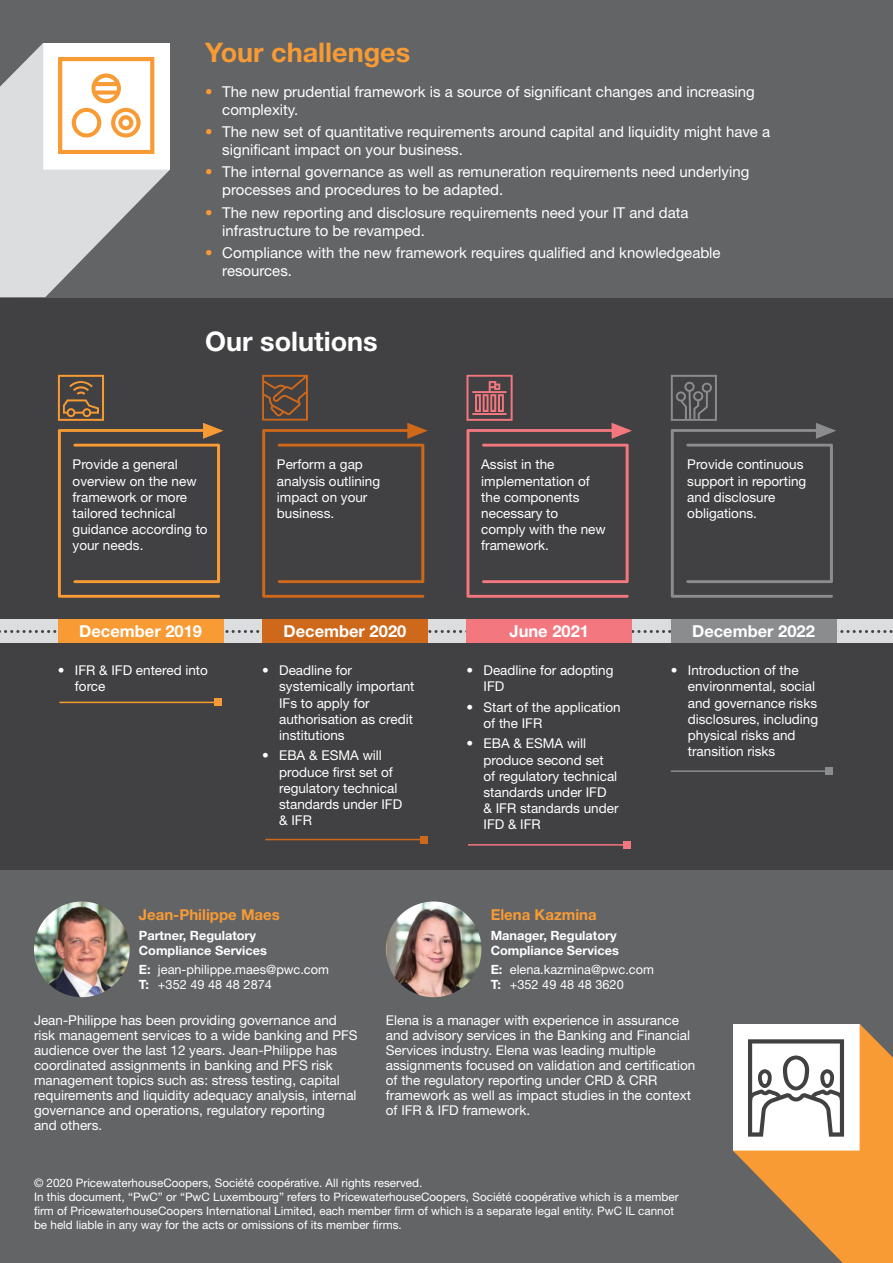
<style>
.page{position:relative;width:893px;height:1263px;background:#fff}
.page>*{position:absolute;margin:0;border:0;box-sizing:border-box;transform-origin:0 0}
.t1{font:700 27px "Helvetica Neue LT Std";color:#f89b34}
.t2{font:700 27px "Helvetica Neue LT Std";color:#fff}
.t3{font:700 16.5px "Helvetica Neue LT Std";color:#fff}
.t4{font:15px/18px "Helvetica Neue LT Std";color:#fff}
.t5{font:700 15px "Helvetica Neue LT Std";color:#f89b34}
.t6{font:13.5px/16.2px "Helvetica Neue LT Std";color:#fff}
.t7{font:12.75px/15px "Helvetica Neue LT Std";color:#fff}
.t8{font:700 12.75px/15px "Helvetica Neue LT Std";color:#fff}
.t9{font:11.7px/14.1px "Helvetica Neue LT Std";color:#fff}
.s1{color:#f89b34}
.s2{font-weight:700}
</style>
<div class="page">
<div style="left:0;top:870px;width:893px;height:393px;background:#636466"></div>
<div style="left:0;top:297px;width:893px;height:573px;background:#414042"></div>
<div style="left:0;top:620px;width:893px;height:23px;background:#dcddde"></div>
<div style="left:0;top:0;width:893px;height:297px;background:#636466"></div>
<svg style="left:0;top:43px;width:170px;height:254px"></svg>
<svg style="left:733px;top:1024px;width:160px;height:239px"></svg>
<svg style="left:58px;top:375px;width:165px;height:223px"></svg>
<svg style="left:262px;top:375px;width:166px;height:223px"></svg>
<svg style="left:466px;top:375px;width:166px;height:223px"></svg>
<svg style="left:671px;top:375px;width:165px;height:223px"></svg>
<svg style="left:0;top:630px;width:893px;height:3px"></svg>
<hr style="left:59px;top:702px;width:159px;height:1px;background:#f89b34">
<div style="left:214px;top:698px;width:8px;height:8px;background:#f89b34"></div>
<hr style="left:265px;top:839px;width:159px;height:1px;background:#ce681b">
<div style="left:420px;top:836px;width:8px;height:7px;background:#ce681b"></div>
<hr style="left:468px;top:844px;width:159px;height:2px;background:#f3777f">
<div style="left:623px;top:841px;width:8px;height:8px;background:#f3777f"></div>
<hr style="left:671px;top:770px;width:158px;height:2px;background:#8a8c8e">
<div style="left:825px;top:767px;width:8px;height:8px;background:#8a8c8e"></div>
<div style="left:58px;top:620px;width:165px;height:23px;background:#f89b34"></div>
<div style="left:262px;top:620px;width:166px;height:23px;background:#ce681b"></div>
<div style="left:466px;top:620px;width:166px;height:23px;background:#f3777f"></div>
<div style="left:671px;top:620px;width:165px;height:23px;background:#8a8c8e"></div>
<img style="left:34px;top:901px;width:96px;height:96px;border-radius:48px">
<img style="left:386px;top:901px;width:95px;height:96px;border-radius:48px">
<h1 class="t1" style="left:205px;top:35px;width:206px">Your challenges</h1>
<p class="t4" style="left:222px;top:82px;width:534px;text-indent:-17px"><span class="s1">•</span> The new prudential framework is a source of significant changes and increasing complexity.</p>
<p class="t4" style="left:222px;top:123px;width:549px;text-indent:-17px"><span class="s1">•</span> The new set of quantitative requirements around capital and liquidity might have a significant impact on your business.</p>
<p class="t4" style="left:222px;top:163px;width:529px;text-indent:-17px"><span class="s1">•</span> The internal governance as well as remuneration requirements need underlying processes and procedures to be adapted.</p>
<p class="t4" style="left:222px;top:203px;width:468px;text-indent:-17px"><span class="s1">•</span> The new reporting and disclosure requirements need your IT and data infrastructure to be revamped.</p>
<p class="t4" style="left:222px;top:243px;width:500px;text-indent:-17px"><span class="s1">•</span> Compliance with the new framework requires qualified and knowledgeable resources.</p>
<h1 class="t2" style="left:205px;top:325px;width:174px">Our solutions</h1>
<p class="t6" style="left:73px;top:456px;width:137px">Provide a general overview on the new framework or more tailored technical guidance according to your needs.</p>
<p class="t6" style="left:277px;top:456px;width:105px">Perform a gap analysis outlining impact on your business.</p>
<p class="t6" style="left:481px;top:456px;width:126px">Assist in the implementation of the components necessary to comply with the new framework.</p>
<p class="t6" style="left:687px;top:456px;width:121px">Provide continuous support in reporting and disclosure obligations.</p>
<p class="t3" style="left:79px;top:621px;width:124px">December 2019</p>
<p class="t3" style="left:283px;top:621px;width:124px">December 2020</p>
<p class="t3" style="left:509px;top:621px;width:81px">June 2021</p>
<p class="t3" style="left:692px;top:621px;width:124px">December 2022</p>
<p class="t6" style="left:75px;top:662px;width:135px;text-indent:-17px">• IFR &amp; IFD entered into force</p>
<p class="t6" style="left:279px;top:662px;width:137px;text-indent:-17px">• Deadline for systemically important<br>IFs to apply for authorisation as credit institutions</p>
<p class="t6" style="left:279px;top:747px;width:125px;text-indent:-17px">• EBA &amp; ESMA will produce first set of regulatory technical standards under IFD &amp; IFR</p>
<p class="t6" style="left:483px;top:662px;width:132px;text-indent:-17px">• Deadline for adopting<br>IFD</p>
<p class="t6" style="left:483px;top:699px;width:139px;text-indent:-17px">• Start of the application of the IFR</p>
<p class="t6" style="left:483px;top:735px;width:137px;text-indent:-17px">• EBA &amp; ESMA will produce second set of regulatory technical standards under IFD<br>&amp; IFR standards under<br>IFD &amp; IFR</p>
<p class="t6" style="left:688px;top:662px;width:132px;text-indent:-17px">• Introduction of the environmental, social and governance risks disclosures, including physical risks and transition risks</p>
<p class="t5" style="left:139px;top:906px;width:143px">Jean-Philippe Maes</p>
<p class="t8" style="left:139px;top:927px;width:130px">Partner, Regulatory<br>Compliance Services</p>
<p class="t7" style="left:139px;top:962px;width:192px"><span class="s2">E:</span> jean-philippe.maes@pwc.com<br><span class="s2">T:</span> +352 49 48 48 2874</p>
<p class="t5" style="left:491px;top:906px;width:108px">Elena Kazmina</p>
<p class="t8" style="left:491px;top:927px;width:130px">Manager, Regulatory<br>Compliance Services</p>
<p class="t7" style="left:491px;top:962px;width:165px"><span class="s2">E:</span> elena.kazmina@pwc.com<br><span class="s2">T:</span> +352 49 48 48 3620</p>
<p class="t6" style="left:34px;top:1012px;width:325px;line-height:15px">Jean-Philippe has been providing governance and risk management services to a wide banking and PFS audience over the last 12 years. Jean-Philippe has coordinated assignments in banking and PFS risk management topics such as: stress testing, capital requirements and liquidity adequacy analysis, internal governance and operations, regulatory reporting<br>and others.</p>
<p class="t6" style="left:386px;top:1012px;width:311px;line-height:15px">Elena is a manager with experience in assurance and advisory services in the Banking and Financial Services industry. Elena was leading multiple assignments focused on validation and certification of the regulatory reporting under CRD &amp; CRR framework as well as impact studies in the context of IFR &amp; IFD framework.</p>
<p class="t9" style="left:34px;top:1175px;width:646px">© 2020 PricewaterhouseCoopers, Société coopérative. All rights reserved.<br>In this document, “PwC” or “PwC Luxembourg” refers to PricewaterhouseCoopers, Société coopérative which is a member firm of PricewaterhouseCoopers International Limited, each member firm of which is a separate legal entity. PwC IL cannot be held liable in any way for the acts or omissions of its member firms.</p>
</div>
